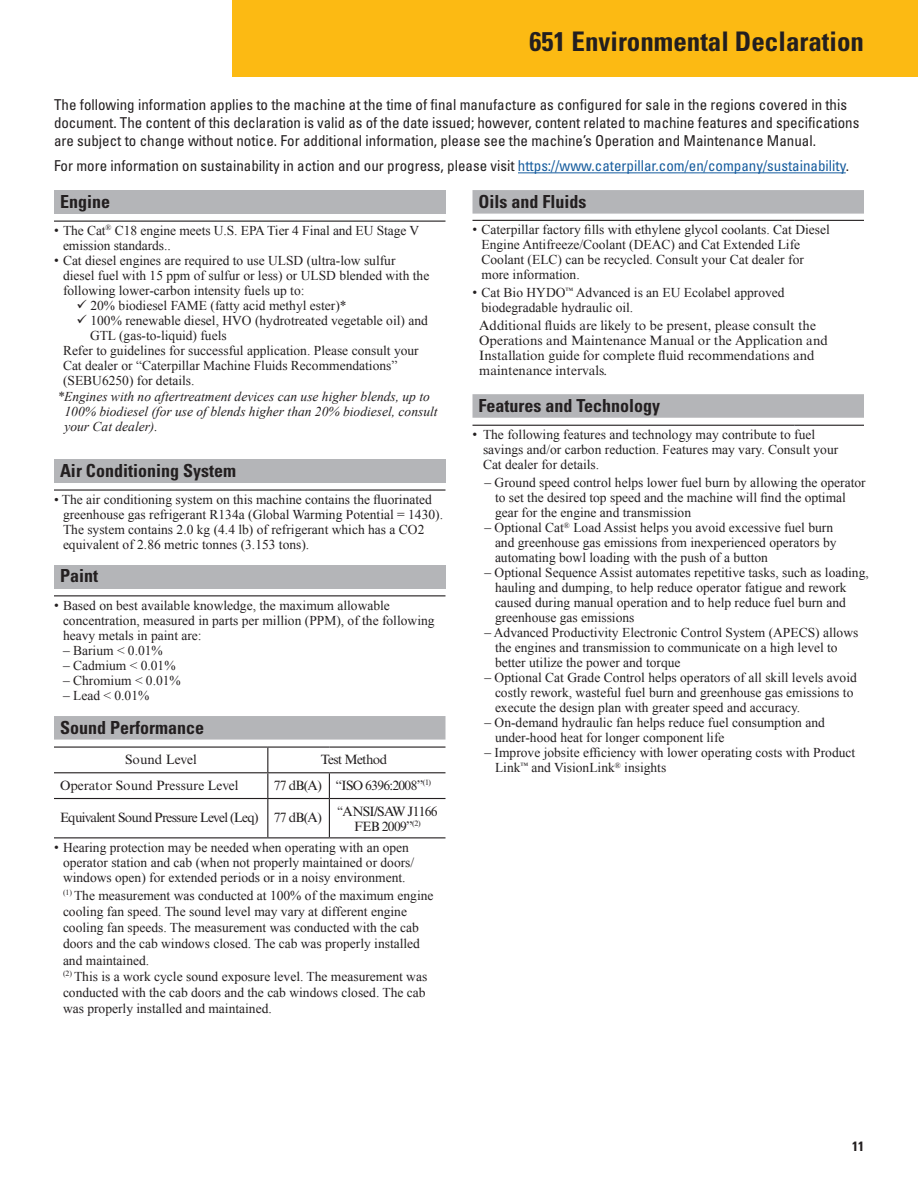
<style>
.page{position:relative;width:918px;height:1188px;background:#fff}
.page>*{position:absolute;margin:0;border:0;box-sizing:border-box;transform-origin:0 0}
.StandardEquipmentlef{font:700 condensed 27px "Univers LT Std";color:#231f20}
.MH{font:700 condensed 18px "Univers LT Std";color:#231f20}
.BC1{font:condensed 15px/18px "Univers LT Std";color:#231f20}
.TechSpec{font:13.5px/15px "Times New Roman";color:#231f20}
.TechSpec-w_bullet{font:13.5px/15px "Times New Roman";color:#231f20}
.TechSpec-2{font:13.5px/15px "Times New Roman MT Std";color:#231f20}
.Techspec_-_no_bullet{font:italic 13.5px/15px "Times New Roman";color:#231f20}
.TechSpec-3{font:13.5px "Times New Roman MT Std";letter-spacing:-.05em;color:#231f20}
.TechSpec-4{font:13.5px "Times New Roman MT Std";letter-spacing:-.05em;color:#231f20;scale:.9 1}
.t1{font:700 condensed 13.5px "Univers LT Std";color:#231f20}
.s1{color:#175d9e}
.s2{font-family:"Times New Roman MT Std"}
</style>
<div class="page">
<div style="left:232px;top:0;width:686px;height:76px;background:#fcba13"></div>
<div style="left:54px;top:190px;width:392px;height:24px;background:#b4b5b8"></div>
<hr style="left:54px;top:221px;width:392px;height:1px;background:#231f20">
<div style="left:54px;top:459px;width:392px;height:24px;background:#b4b5b8"></div>
<hr style="left:54px;top:489px;width:392px;height:2px;background:#231f20">
<div style="left:54px;top:565px;width:392px;height:23px;background:#b4b5b8"></div>
<hr style="left:54px;top:595px;width:392px;height:1px;background:#231f20">
<div style="left:54px;top:716px;width:392px;height:24px;background:#b4b5b8"></div>
<hr style="left:54px;top:747px;width:214px;height:1px;background:#231f20">
<hr style="left:268px;top:747px;width:61px;height:1px;background:#231f20">
<hr style="left:329px;top:747px;width:117px;height:1px;background:#231f20">
<hr style="left:54px;top:772px;width:214px;height:1px;background:#231f20">
<hr style="left:268px;top:772px;width:61px;height:1px;background:#231f20">
<hr style="left:329px;top:772px;width:117px;height:1px;background:#231f20">
<hr style="left:54px;top:798px;width:214px;height:1px;background:#231f20">
<hr style="left:268px;top:798px;width:61px;height:1px;background:#231f20">
<hr style="left:329px;top:798px;width:117px;height:1px;background:#231f20">
<hr style="left:54px;top:837px;width:214px;height:1px;background:#231f20">
<hr style="left:268px;top:837px;width:61px;height:1px;background:#231f20">
<hr style="left:329px;top:837px;width:117px;height:1px;background:#231f20">
<svg style="left:329px;top:773px;width:1px;height:25px"></svg>
<hr style="left:267px;top:799px;width:1px;height:38px;background:#231f20">
<hr style="left:329px;top:799px;width:1px;height:38px;background:#231f20">
<svg style="left:267px;top:748px;width:1px;height:50px"></svg>
<svg style="left:472px;top:190px;width:392px;height:228px"></svg>
<hr style="left:472px;top:425px;width:323px;height:1px;background:#231f20">
<hr style="left:795px;top:425px;width:69px;height:1px;background:#231f20">
<hr style="left:472px;top:220px;width:323px;height:1px;background:#231f20">
<hr style="left:795px;top:220px;width:69px;height:1px;background:#231f20">
<hr style="left:518px;top:172px;width:328px;height:1px;background:#175d9e">
<p class="StandardEquipmentlef" style="left:530px;top:25px;width:336px">651 Environmental Declaration</p>
<p class="BC1" style="left:54px;top:95px;width:807px">The following information applies to the machine at the time of final manufacture as configured for sale in the regions covered in this document. The content of this declaration is valid as of the date issued; however, content related to machine features and specifications are subject to change without notice. For additional information, please see the machine’s Operation and Maintenance Manual.</p>
<p class="BC1" style="left:54px;top:157px;width:797px">For more information on sustainability in action and our progress, please visit <span class="s1">https://www.caterpillar.com/en/company/sustainability</span>.</p>
<p class="MH" style="left:60px;top:190px;width:52px">Engine</p>
<p class="TechSpec" style="left:63px;top:223px;width:358px;text-indent:-9px"><span class="s2">•</span> The Cat<sup>®</sup> C18 engine meets U.S. EPA Tier 4 Final and EU Stage V emission standards..</p>
<p class="TechSpec" style="left:63px;top:253px;width:368px;text-indent:-9px"><span class="s2">•</span> Cat diesel engines are required to use ULSD (ultra-low sulfur diesel fuel with 15 ppm of sulfur or less) or ULSD blended with the following lower-carbon intensity fuels up to:</p>
<p class="TechSpec-w_bullet" style="left:76px;top:298px;width:272px">✓ 20% biodiesel FAME (fatty acid methyl ester)*</p>
<p class="TechSpec-w_bullet" style="left:90px;top:313px;width:339px;text-indent:-14px">✓ 100% renewable diesel, HVO (hydrotreated vegetable oil) and<br>GTL (gas-to-liquid) fuels</p>
<p class="TechSpec-w_bullet" style="left:63px;top:343px;width:357px">Refer to guidelines for successful application. Please consult your<br>Cat dealer or “Caterpillar Machine Fluids Recommendations” (SEBU6250) for details.</p>
<p class="Techspec_-_no_bullet" style="left:65px;top:389px;width:375px;text-indent:-7px">*Engines with no aftertreatment devices can use higher blends, up to<br>100% biodiesel (for use of blends higher than 20% biodiesel, consult your Cat dealer).</p>
<p class="MH" style="left:60px;top:459px;width:178px">Air Conditioning System</p>
<p class="TechSpec" style="left:63px;top:492px;width:382px;text-indent:-9px">• The air conditioning system on this machine contains the fluorinated greenhouse gas refrigerant R134a (Global Warming Potential = 1430).<br>The system contains 2.0 kg (4.4 lb) of refrigerant which has a CO2 equivalent of 2.86 metric tonnes (3.153 tons).</p>
<p class="MH" style="left:60px;top:565px;width:40px">Paint</p>
<p class="TechSpec" style="left:63px;top:598px;width:373px;text-indent:-9px"><span class="s2">•</span> Based on best available knowledge, the maximum allowable concentration, measured in parts per million (PPM), of the following heavy metals in paint are:</p>
<p class="TechSpec" style="left:63px;top:643px;width:101px">– Barium &lt; 0.01%</p>
<p class="TechSpec" style="left:63px;top:658px;width:114px">– Cadmium &lt; 0.01%</p>
<p class="TechSpec" style="left:63px;top:672px;width:119px">– Chromium &lt; 0.01%</p>
<p class="TechSpec" style="left:63px;top:687px;width:88px">– Lead &lt; 0.01%</p>
<p class="MH" style="left:60px;top:716px;width:145px">Sound Performance</p>
<p class="TechSpec-2" style="left:125px;top:752px;width:73px">Sound Level</p>
<p class="TechSpec-3" style="left:321px;top:752px;width:68px">Test Method</p>
<p class="TechSpec-2" style="left:60px;top:778px;width:180px">Operator Sound Pressure Level</p>
<p class="TechSpec-2" style="left:274px;top:778px;width:50px">77 dB(A)</p>
<p class="TechSpec-3" style="left:335px;top:778px;width:97px">“ISO 6396:2008”<sup>(1)</sup></p>
<p class="TechSpec-3" style="left:60px;top:809px;width:200px">Equivalent Sound Pressure Level (Leq)</p>
<p class="TechSpec-2" style="left:274px;top:810px;width:50px">77 dB(A)</p>
<p class="TechSpec-4" style="left:337px;top:803px;width:113px">“ANSI/SAW J1166</p>
<p class="TechSpec-2" style="left:354px;top:819px;width:68px">FEB 2009”<sup>(2)</sup></p>
<p class="TechSpec" style="left:63px;top:840px;width:353px;text-indent:-9px"><span class="s2">•</span> Hearing protection may be needed when operating with an open operator station and cab (when not properly maintained or doors/ windows open) for extended periods or in a noisy environment.</p>
<p class="TechSpec" style="left:63px;top:887px;width:372px;line-height:16.2px"><sup>(1)</sup> The measurement was conducted at 100% of the maximum engine cooling fan speed. The sound level may vary at different engine cooling fan speeds. The measurement was conducted with the cab doors and the cab windows closed. The cab was properly installed and maintained.<br><sup>(2)</sup> This is a work cycle sound exposure level. The measurement was conducted with the cab doors and the cab windows closed. The cab was properly installed and maintained.</p>
<p class="MH" style="left:478px;top:190px;width:109px">Oils and Fluids</p>
<p class="TechSpec" style="left:482px;top:222px;width:350px;text-indent:-9px"><span class="s2">•</span> Caterpillar factory fills with ethylene glycol coolants. Cat Diesel Engine Antifreeze/Coolant (DEAC) and Cat Extended Life Coolant (ELC) can be recycled. Consult your Cat dealer for more information.</p>
<p class="TechSpec" style="left:482px;top:285px;width:305px;text-indent:-9px"><span class="s2">•</span> Cat Bio HYDO<sup>™</sup> Advanced is an EU Ecolabel approved biodegradable hydraulic oil.</p>
<p class="TechSpec-2" style="left:479px;top:318px;width:350px">Additional fluids are likely to be present, please consult the Operations and Maintenance Manual or the Application and Installation guide for complete fluid recommendations and maintenance intervals.</p>
<p class="MH" style="left:478px;top:394px;width:183px">Features and Technology</p>
<p class="TechSpec" style="left:483px;top:427px;width:357px;text-indent:-10px"><span class="s2">•</span> The following features and technology may contribute to fuel savings and/or carbon reduction. Features may vary. Consult your<br>Cat dealer for details.</p>
<p class="TechSpec" style="left:495px;top:475px;width:372px;text-indent:-11px">– Ground speed control helps lower fuel burn by allowing the operator to set the desired top speed and the machine will find the optimal gear for the engine and transmission</p>
<p class="TechSpec" style="left:495px;top:520px;width:343px;text-indent:-11px">– Optional Cat<sup>®</sup> Load Assist helps you avoid excessive fuel burn and greenhouse gas emissions from inexperienced operators by automating bowl loading with the push of a button</p>
<p class="TechSpec" style="left:495px;top:565px;width:375px;text-indent:-11px">– Optional Sequence Assist automates repetitive tasks, such as loading, hauling and dumping, to help reduce operator fatigue and rework caused during manual operation and to help reduce fuel burn and greenhouse gas emissions</p>
<p class="TechSpec" style="left:495px;top:625px;width:365px;text-indent:-11px">– Advanced Productivity Electronic Control System (APECS) allows the engines and transmission to communicate on a high level to better utilize the power and torque</p>
<p class="TechSpec" style="left:495px;top:670px;width:363px;text-indent:-11px">– Optional Cat Grade Control helps operators of all skill levels avoid costly rework, wasteful fuel burn and greenhouse gas emissions to execute the design plan with greater speed and accuracy.</p>
<p class="TechSpec" style="left:495px;top:715px;width:331px;text-indent:-10px">– On-demand hydraulic fan helps reduce fuel consumption and under-hood heat for longer component life</p>
<p class="TechSpec" style="left:495px;top:745px;width:362px;text-indent:-11px">– Improve jobsite efficiency with lower operating costs with Product<br>Link<sup>™</sup> and VisionLink<sup>®</sup> insights</p>
<p class="t1" style="left:852px;top:1138px;width:13px">11</p>
</div>
